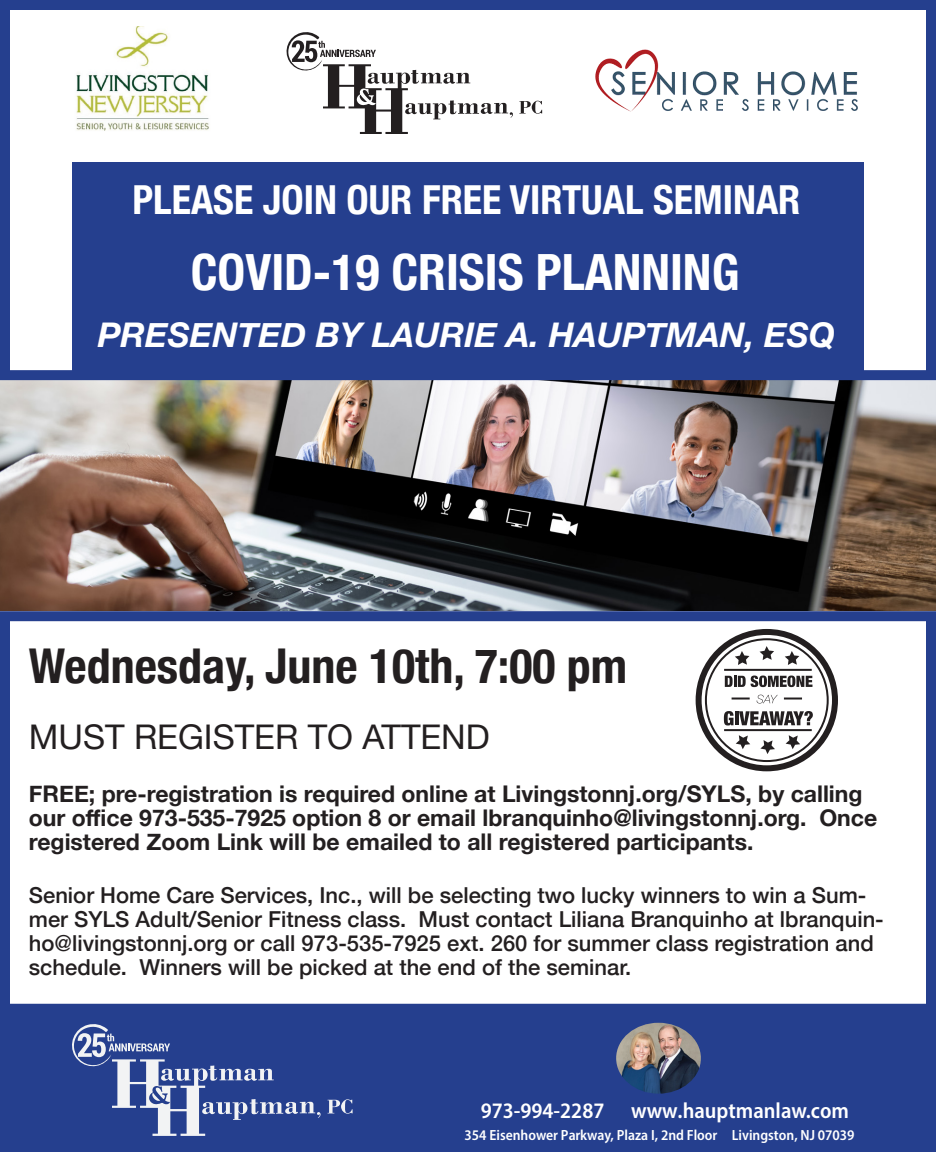
<style>
.page{position:relative;width:936px;height:1152px;background:#fff}
.page>*{position:absolute;margin:0;border:0;box-sizing:border-box;transform-origin:0 0}
.t1{font:700 condensed 50px "Helvetica Neue";color:#fff}
.t2{font:700 condensed 48px "Helvetica Neue";color:#231f20}
.t3{font:700 condensed 40px "Helvetica Neue";color:#fff}
.t4{font:italic 700 34px "Helvetica Neue";color:#fff}
.t5{font:34px "Helvetica Neue";color:#231f20}
.t6{font:700 23px/24px "Helvetica Neue";color:#231f20}
.t7{font:600 semi-condensed 22.2px "Myriad Pro";color:#fff}
.t8{font:500 22px/24px "Helvetica Neue";color:#231f20}
.t9{font:600 semi-condensed 14.8px "Myriad Pro";color:#fff}
</style>
<div class="page">
<div style="left:0;top:1014px;width:936px;height:138px;background:#253f8e"></div>
<img style="left:0;top:380px;width:936px;height:231px">
<div style="left:0;top:0;width:936px;height:380px;border:10px solid #253f8e"></div>
<div style="left:72px;top:162px;width:792px;height:218px;background:#253f8e"></div>
<img style="left:595px;top:49px;width:263px;height:63px">
<svg style="left:519px;top:101px;width:23px;height:13px"></svg>
<svg style="left:286px;top:32px;width:227px;height:102px"></svg>
<div style="left:0;top:611px;width:936px;height:403px;border:10px solid #253f8e"></div>
<img style="left:616px;top:1023px;width:85px;height:71px">
<svg style="left:328px;top:1099px;width:25px;height:15px"></svg>
<svg style="left:72px;top:1024px;width:249px;height:112px"></svg>
<img style="left:76px;top:26px;width:134px;height:105px">
<div style="left:696px;top:629px;width:142px;height:142px;border:6px solid #231f20;border-radius:50%"></div>
<svg style="left:704px;top:637px;width:126px;height:126px"></svg>
<p class="t3" style="left:133px;top:167px;width:669px">PLEASE JOIN OUR FREE VIRTUAL SEMINAR</p>
<p class="t1" style="left:191px;top:230px;width:550px">COVID-19 CRISIS PLANNING</p>
<p class="t4" style="left:98px;top:308px;width:739px">PRESENTED BY LAURIE A. HAUPTMAN, ESQ</p>
<p class="t2" style="left:29px;top:626px;width:600px">Wednesday, June 10th, 7:00 pm</p>
<p class="t5" style="left:29px;top:712px;width:462px">MUST REGISTER TO ATTEND</p>
<p class="t6" style="left:29px;top:782px;width:850px">FREE; pre-registration is required online at Livingstonnj.org/SYLS, by calling our office 973-535-7925 option 8 or email lbranquinho@livingstonnj.org. Once registered Zoom Link will be emailed to all registered participants.</p>
<p class="t8" style="left:29px;top:881px;width:856px">Senior Home Care Services, Inc., will be selecting two lucky winners to win a Sum&shy;mer SYLS Adult/Senior Fitness class. Must contact Liliana Branquinho at lbranquin&shy;ho@livingstonnj.org or call 973-535-7925 ext. 260 for summer class registration and schedule. Winners will be picked at the end of the seminar.</p>
<p class="t7" style="left:481px;top:1096px;width:370px">973-994-2287 www.hauptmanlaw.com</p>
<p class="t9" style="left:465px;top:1126px;width:392px">354 Eisenhower Parkway, Plaza I, 2nd Floor Livingston, NJ 07039</p>
</div>
